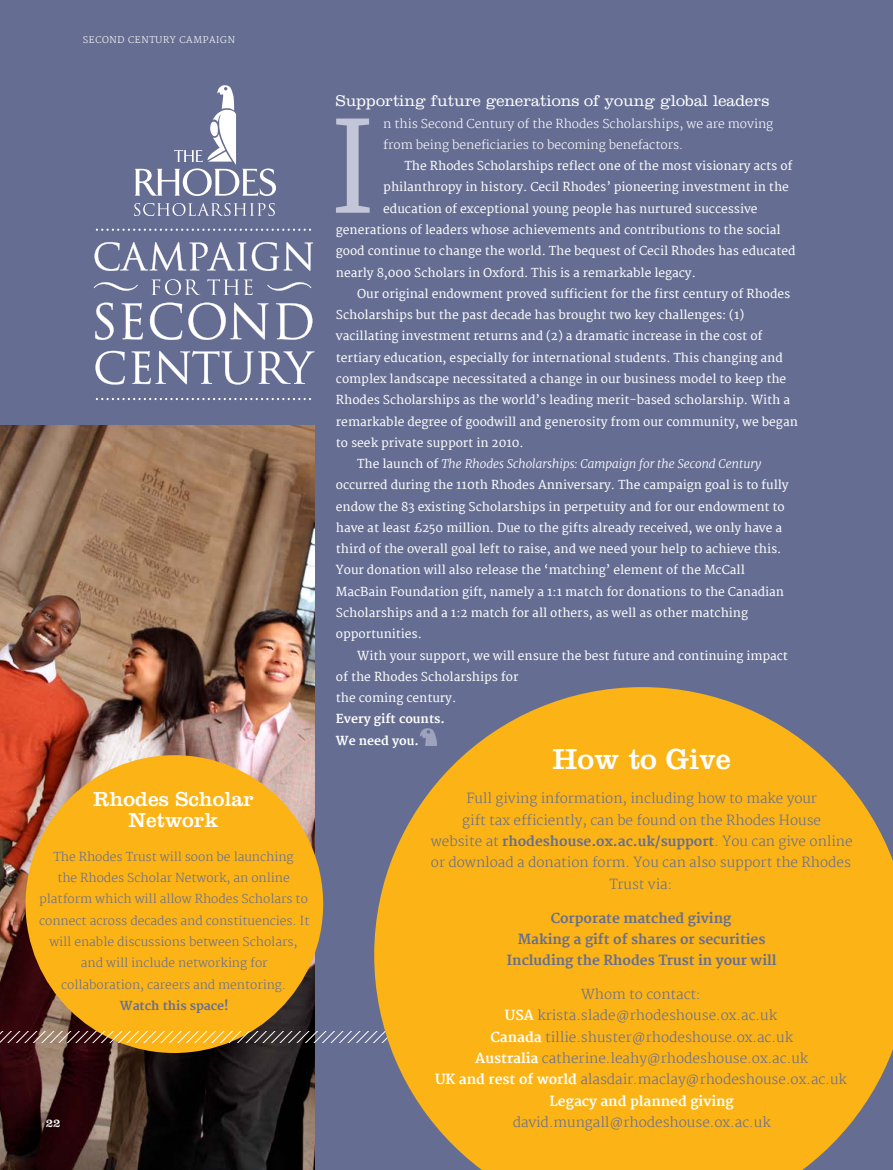
<style>
.page{position:relative;width:893px;height:1170px;background:#fff}
.page>*{position:absolute;margin:0;border:0;box-sizing:border-box;transform-origin:0 0}
.t1{font:124.2px "Merriweather";color:#c3c6d8}
.t2{font:30px "Clarendon LT Std";color:#fff}
.t3{font:21px/21.3px "Clarendon LT Std";color:#fff;text-align:center}
.t4{font:300 16.05px "Clarendon LT Std";color:#fff}
.t5{font:300 13.5px/21.3px "Merriweather";color:#656e92;text-align:center}
.t6{font:700 13.5px/21.3px "Merriweather";color:#656e92;text-align:center}
.t7{font:12px "Merriweather";color:#fff}
.t8{font:300 12px/21.3px "Merriweather";color:#656e92;text-align:center}
.t9{font:300 12px/21.3px "Merriweather";color:#fff}
.t10{font:italic 300 12px "Merriweather";color:#fff}
.t11{font:700 12px/21.3px "Merriweather";color:#fff}
.t12{font:700 12px "Merriweather";color:#656e92}
.t13{font:12px "Clarendon LT Std";color:#fff}
.t14{font:300 9px "Merriweather";letter-spacing:.07em;color:#fff}
.s1{font-weight:400;font-style:normal}
.s2{font-weight:700}
.s3{font-weight:700;color:#fff}
</style>
<div class="page">
<div style="left:0;top:0;width:893px;height:1169px;background:#656e92"></div>
<img style="left:0;top:425px;width:315px;height:744px">
<svg style="left:135px;top:85px;width:141px;height:111px"></svg>
<svg style="left:134px;top:203px;width:141px;height:13px"></svg>
<svg style="left:267px;top:282px;width:44px;height:9px"></svg>
<svg style="left:94px;top:282px;width:44px;height:9px"></svg>
<svg style="left:95px;top:242px;width:218px;height:29px"></svg>
<svg style="left:151px;top:279px;width:49px;height:16px"></svg>
<svg style="left:207px;top:279px;width:46px;height:16px"></svg>
<svg style="left:95px;top:302px;width:19px;height:38px"></svg>
<svg style="left:122px;top:303px;width:21px;height:36px"></svg>
<svg style="left:150px;top:302px;width:32px;height:38px"></svg>
<svg style="left:188px;top:302px;width:81px;height:38px"></svg>
<svg style="left:276px;top:303px;width:36px;height:37px"></svg>
<svg style="left:95px;top:351px;width:30px;height:33px"></svg>
<svg style="left:132px;top:351px;width:183px;height:33px"></svg>
<svg style="left:96px;top:229px;width:215px;height:2px"></svg>
<svg style="left:96px;top:398px;width:215px;height:2px"></svg>
<div style="left:26px;top:755px;width:297px;height:297px;background:#fcb316;border-radius:50%"></div>
<svg style="left:0;top:1031px;width:374px;height:11px"></svg>
<svg style="left:374px;top:687px;width:519px;height:482px;fill:#fcb316"></svg>
<p class="t14" style="left:83px;top:34px;width:154px">SECOND CENTURY CAMPAIGN</p>
<h3 class="t3" style="left:93px;top:787px;width:162px">Rhodes Scholar<br>Network</h3>
<p class="t8" style="left:39px;top:846px;width:272px">The Rhodes Trust will soon be launching<br>the Rhodes Scholar Network, an online platform which will allow Rhodes Scholars to connect across decades and constituencies. It will enable discussions between Scholars, and will include networking for collaboration, careers and mentoring.</p>
<p class="t12" style="left:120px;top:998px;width:110px">Watch this space!</p>
<h3 class="t4" style="left:336px;top:92px;width:435px">Supporting future generations of young global leaders</h3>
<h1 class="t1" style="left:330px;top:96px;width:48px">I</h1>
<p class="t9" style="left:383px;top:113px;width:391px">n this Second Century of the Rhodes Scholarships, we are moving from being beneficiaries to becoming benefactors.</p>
<p class="t7" style="left:405px;top:159px;width:389px">The Rhodes Scholarships reflect one of the most visionary acts of</p>
<p class="t7" style="left:383px;top:180px;width:407px">philanthropy in history. Cecil Rhodes’ pioneering investment in the</p>
<p class="t7" style="left:383px;top:201px;width:376px">education of exceptional young people has nurtured successive</p>
<p class="t7" style="left:336px;top:223px;width:446px">generations of leaders whose achievements and contributions to the social</p>
<p class="t7" style="left:336px;top:244px;width:461px">good continue to change the world. The bequest of Cecil Rhodes has educated</p>
<p class="t7" style="left:336px;top:265px;width:361px">nearly 8,000 Scholars in Oxford. This is a remarkable legacy.</p>
<p class="t7" style="left:357px;top:286px;width:435px">Our original endowment proved sufficient for the first century of Rhodes</p>
<p class="t7" style="left:336px;top:308px;width:410px">Scholarships but the past decade has brought two key challenges: (1)</p>
<p class="t7" style="left:336px;top:329px;width:428px">vacillating investment returns and (2) a dramatic increase in the cost of</p>
<p class="t7" style="left:336px;top:350px;width:448px">tertiary education, especially for international students. This changing and</p>
<p class="t7" style="left:336px;top:371px;width:452px">complex landscape necessitated a change in our business model to keep the</p>
<p class="t7" style="left:336px;top:393px;width:456px">Rhodes Scholarships as the world’s leading merit-based scholarship. With a</p>
<p class="t7" style="left:336px;top:414px;width:463px">remarkable degree of goodwill and generosity from our community, we began</p>
<p class="t7" style="left:336px;top:435px;width:189px">to seek private support in 2010.</p>
<p class="t10" style="left:357px;top:456px;width:406px"><span class="s1">The launch of</span> The Rhodes Scholarships: Campaign for the Second Century</p>
<p class="t7" style="left:336px;top:478px;width:454px">occurred during the 110th Rhodes Anniversary. The campaign goal is to fully</p>
<p class="t7" style="left:336px;top:499px;width:450px">endow the 83 existing Scholarships in perpetuity and for our endowment to</p>
<p class="t7" style="left:336px;top:520px;width:448px">have at least £250 million. Due to the gifts already received, we only have a</p>
<p class="t7" style="left:336px;top:542px;width:447px">third of the overall goal left to raise, and we need your help to achieve this.</p>
<p class="t7" style="left:336px;top:563px;width:410px">Your donation will also release the ‘matching’ element of the McCall</p>
<p class="t7" style="left:336px;top:584px;width:450px">MacBain Foundation gift, namely a 1:1 match for donations to the Canadian</p>
<p class="t7" style="left:336px;top:605px;width:414px">Scholarships and a 1:2 match for all others, as well as other matching</p>
<p class="t7" style="left:336px;top:627px;width:87px">opportunities.</p>
<p class="t7" style="left:357px;top:648px;width:432px">With your support, we will ensure the best future and continuing impact</p>
<p class="t7" style="left:336px;top:669px;width:184px">of the Rhodes Scholarships for</p>
<p class="t7" style="left:336px;top:690px;width:122px">the coming century.</p>
<p class="t11" style="left:336px;top:709px;width:111px">Every gift counts.<br>We need you.</p>
<h2 class="t2" style="left:553px;top:741px;width:180px">How to Give</h2>
<p class="t5" style="left:431px;top:788px;width:423px">Full giving information, including how to make your<br>gift tax efficiently, can be found on the Rhodes House<br>website at <span class="s2">rhodeshouse.ox.ac.uk/support</span>. You can give online or download a donation form. You can also support the Rhodes Trust via:</p>
<p class="t6" style="left:507px;top:907px;width:271px">Corporate matched giving<br>Making a gift of shares or securities<br>Including the Rhodes Trust in your will</p>
<p class="t5" style="left:435px;top:984px;width:413px">Whom to contact:<br><span class="s3">USA</span> krista.slade@rhodeshouse.ox.ac.uk<br><span class="s3">Canada</span> tillie.shuster@rhodeshouse.ox.ac.uk<br><span class="s3">Australia</span> catherine.leahy@rhodeshouse.ox.ac.uk<br><span class="s3">UK and rest of world</span> alasdair.maclay@rhodeshouse.ox.ac.uk <span class="s3">Legacy and planned giving</span></p>
<p class="t13" style="left:46px;top:1116px;width:16px">22</p>
<p class="t5" style="left:513px;top:1111px;width:260px">david.mungall@rhodeshouse.ox.ac.uk</p>
</div>
